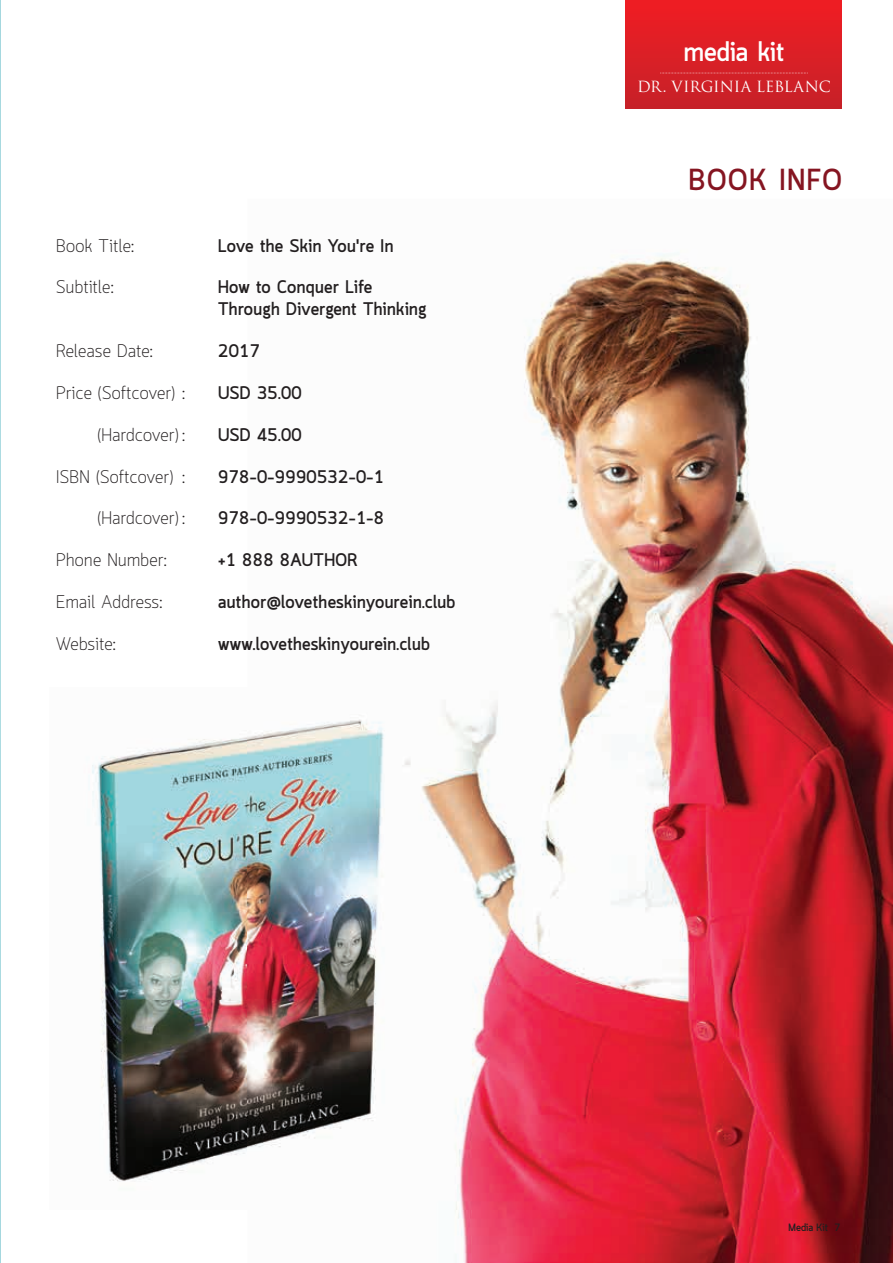
<style>
.page{position:relative;width:893px;height:1263px;background:#fff}
.page>*{position:absolute;margin:0;border:0;box-sizing:border-box;transform-origin:0 0}
.t1{font:700 30px "Quark";letter-spacing:.06em;color:#851521}
.t2{font:700 27px "Quark";color:#fff}
.t3{font:700 18px/21.6px "Quark";letter-spacing:.02em;color:#231f20}
.t4{font:300 18px "Quark";letter-spacing:.02em;color:#231f20}
.t5{font:15px "Trajan Pro";letter-spacing:-.01em;color:#fff}
.t6{font:700 10.5px "Quark";color:#231f20}
</style>
<div class="page">
<hr style="left:0;top:0;width:1px;height:1263px;background:#aadae0">
<img style="left:421px;top:254px;width:472px;height:1009px">
<div style="left:626px;top:0;width:216px;height:108px;background:linear-gradient(to bottom,#f01d23,#c72229)"></div>
<svg style="left:660px;top:73px;width:148px;height:1px"></svg>
<img style="left:92px;top:719px;width:319px;height:462px">
<p class="t4" style="left:56px;top:235px;width:80px">Book Title:</p>
<p class="t3" style="left:218px;top:236px;width:177px">Love the Skin You're In</p>
<p class="t4" style="left:56px;top:277px;width:59px">Subtitle:</p>
<p class="t3" style="left:218px;top:278px;width:210px">How to Conquer Life<br>Through Divergent Thinking</p>
<p class="t4" style="left:56px;top:340px;width:98px">Release Date:</p>
<p class="t3" style="left:218px;top:342px;width:43px">2017</p>
<p class="t4" style="left:56px;top:382px;width:131px">Price (Softcover) :</p>
<p class="t3" style="left:218px;top:383px;width:85px">USD 35.00</p>
<p class="t4" style="left:98px;top:424px;width:89px">(Hardcover) :</p>
<p class="t3" style="left:218px;top:425px;width:85px">USD 45.00</p>
<p class="t4" style="left:56px;top:466px;width:131px">ISBN (Softcover) :</p>
<p class="t3" style="left:218px;top:467px;width:167px">978-0-9990532-0-1</p>
<p class="t4" style="left:98px;top:508px;width:89px">(Hardcover) :</p>
<p class="t3" style="left:218px;top:509px;width:167px">978-0-9990532-1-8</p>
<p class="t4" style="left:56px;top:549px;width:112px">Phone Number:</p>
<p class="t3" style="left:218px;top:551px;width:141px">+1 888 8AUTHOR</p>
<p class="t4" style="left:56px;top:591px;width:108px">Email Address:</p>
<p class="t3" style="left:218px;top:593px;width:239px">author@lovetheskinyourein.club</p>
<p class="t4" style="left:56px;top:633px;width:61px">Website:</p>
<p class="t3" style="left:218px;top:634px;width:213px">www.lovetheskinyourein.club</p>
<h2 class="t2" style="left:684px;top:36px;width:102px">media kit</h2>
<p class="t5" style="left:637px;top:77px;width:195px">DR. VIRGINIA LEBLANC</p>
<h1 class="t1" style="left:689px;top:162px;width:154px">BOOK INFO</h1>
<p class="t6" style="left:789px;top:1221px;width:53px">Media Kit 7</p>
</div>
